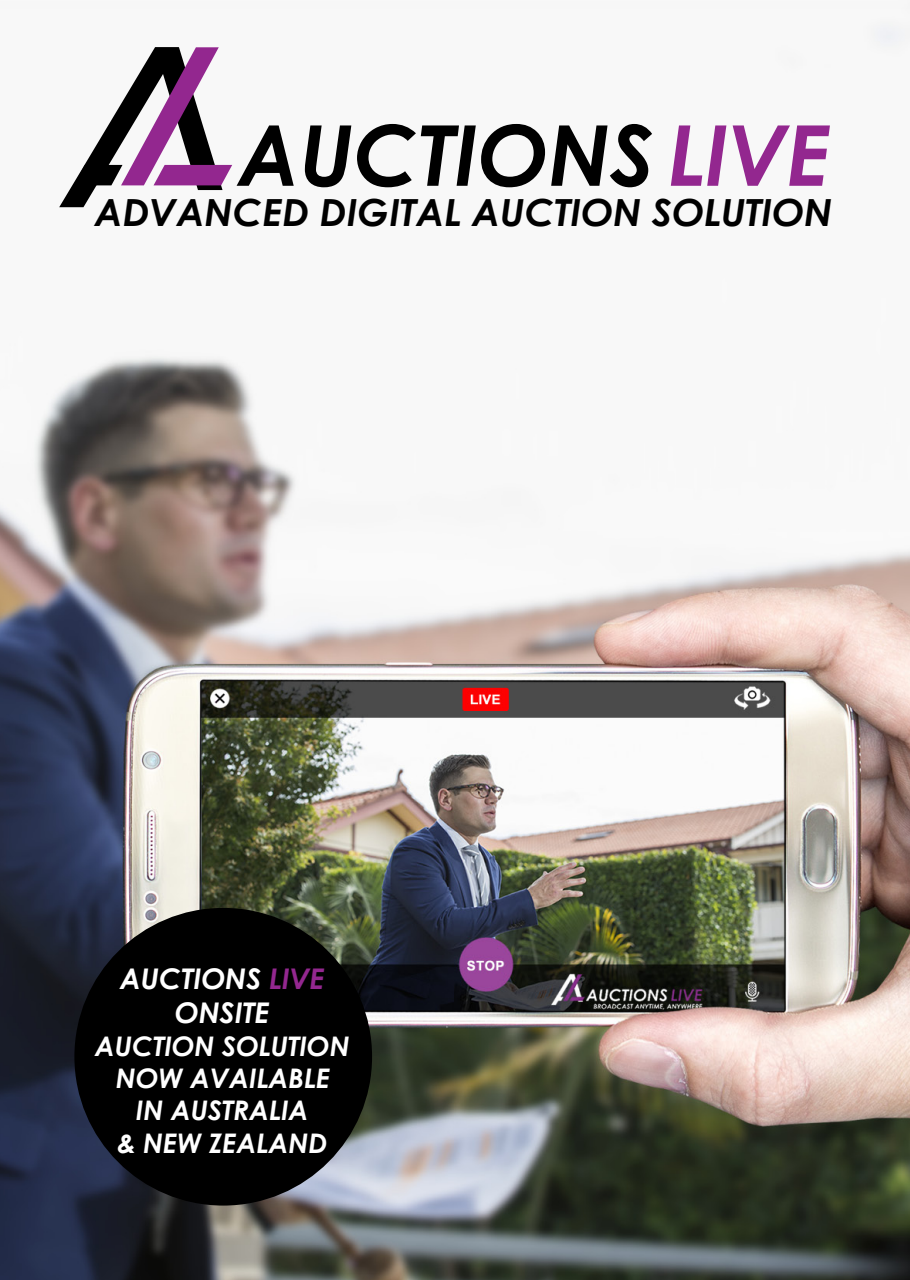
<style>
.page{position:relative;width:910px;height:1280px;background:#fff}
.page>*{position:absolute;margin:0;border:0;box-sizing:border-box;transform-origin:0 0}
.t1{font:italic 700 84px "Century Gothic";color:#000}
.t2{font:italic 700 37.35px "Century Gothic";color:#000}
.t3{font:italic 700 28.5px/34.2px "Century Gothic";color:#fff;text-align:center}
.t4{font:italic 700 27px/32.4px "Century Gothic";color:#fff;text-align:center}
.s1{color:#93278f}
</style>
<div class="page">
<img style="left:0;top:22px;width:910px;height:1258px">
<svg style="left:59px;top:47px;width:173px;height:160px"></svg>
<div style="left:74px;top:908px;width:298px;height:297px;background:#000;border-radius:50%"></div>
<h1 class="t1" style="left:238px;top:92px;width:595px">AUCTIONS <span class="s1">LIVE</span></h1>
<h2 class="t2" style="left:95px;top:184px;width:739px">ADVANCED DIGITAL AUCTION SOLUTION</h2>
<p class="t3" style="left:120px;top:960px;width:206px">AUCTIONS <span class="s1">LIVE<br></span>ONSITE</p>
<p class="t4" style="left:95px;top:1028px;width:256px">AUCTION SOLUTION<br>NOW AVAILABLE<br>IN AUSTRALIA<br>&amp; NEW ZEALAND</p>
</div>
